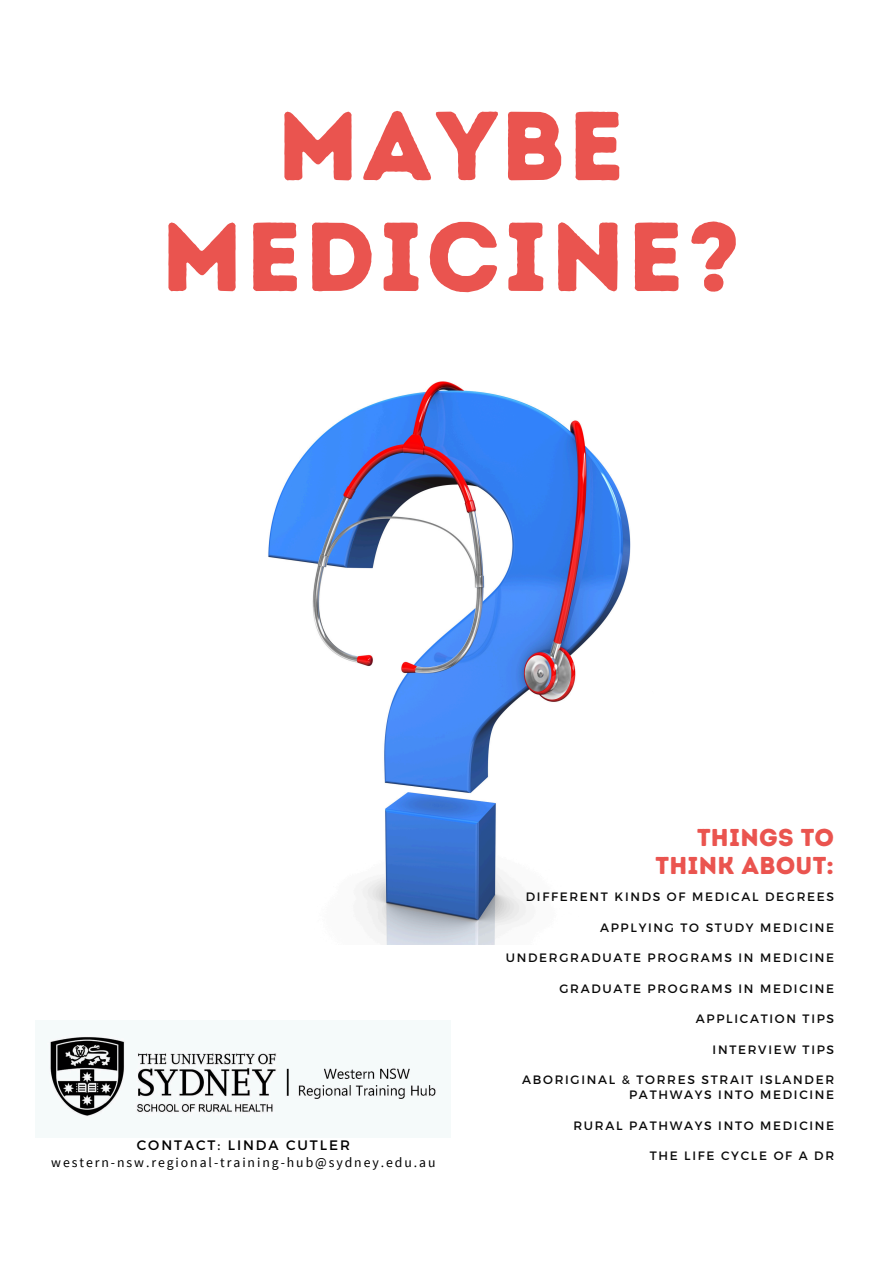
<style>
.page{position:relative;width:894px;height:1264px;background:#fff}
.page>*{position:absolute;margin:0;border:0;box-sizing:border-box;transform-origin:0 0}
.t1{font:97.65px/110.9px "Intro Rust Base";letter-spacing:.03em;color:#ea544f;text-align:center}
.t2{font:24.45px/28.2px "Intro Rust Base";letter-spacing:.01em;color:#ea544f;text-align:right}
.t3{font:13.8px "Source Sans Pro";letter-spacing:.14em;color:#000}
.t4{font:13.8px "Montserrat";letter-spacing:.14em;color:#000}
.t5{font:12.15px/15.1px "Montserrat";letter-spacing:.14em;color:#0a0a0a;text-align:right}
</style>
<div class="page">
<img style="left:268px;top:381px;width:363px;height:563px">
<img style="left:49px;top:1036px;width:388px;height:80px">
<h2 class="t1" style="left:161px;top:90px;width:580px">MAYBE<br>MEDICINE?</h2>
<p class="t4" style="left:137px;top:1135px;width:214px">CONTACT: LINDA CUTLER</p>
<p class="t3" style="left:51px;top:1153px;width:385px">western-nsw.regional-training-hub@sydney.edu.au</p>
<p class="t2" style="left:655px;top:823px;width:180px">THINGS TO<br>THINK ABOUT:</p>
<p class="t5" style="left:525px;top:889px;width:310px">DIFFERENT KINDS OF MEDICAL DEGREES</p>
<p class="t5" style="left:600px;top:919px;width:235px">APPLYING TO STUDY MEDICINE</p>
<p class="t5" style="left:505px;top:949px;width:330px">UNDERGRADUATE PROGRAMS IN MEDICINE</p>
<p class="t5" style="left:559px;top:980px;width:276px">GRADUATE PROGRAMS IN MEDICINE</p>
<p class="t5" style="left:695px;top:1010px;width:140px">APPLICATION TIPS</p>
<p class="t5" style="left:712px;top:1041px;width:123px">INTERVIEW TIPS</p>
<p class="t5" style="left:522px;top:1071px;width:313px">ABORIGINAL &amp; TORRES STRAIT ISLANDER<br>PATHWAYS INTO MEDICINE</p>
<p class="t5" style="left:573px;top:1117px;width:262px">RURAL PATHWAYS INTO MEDICINE</p>
<p class="t5" style="left:649px;top:1147px;width:186px">THE LIFE CYCLE OF A DR</p>
</div>
